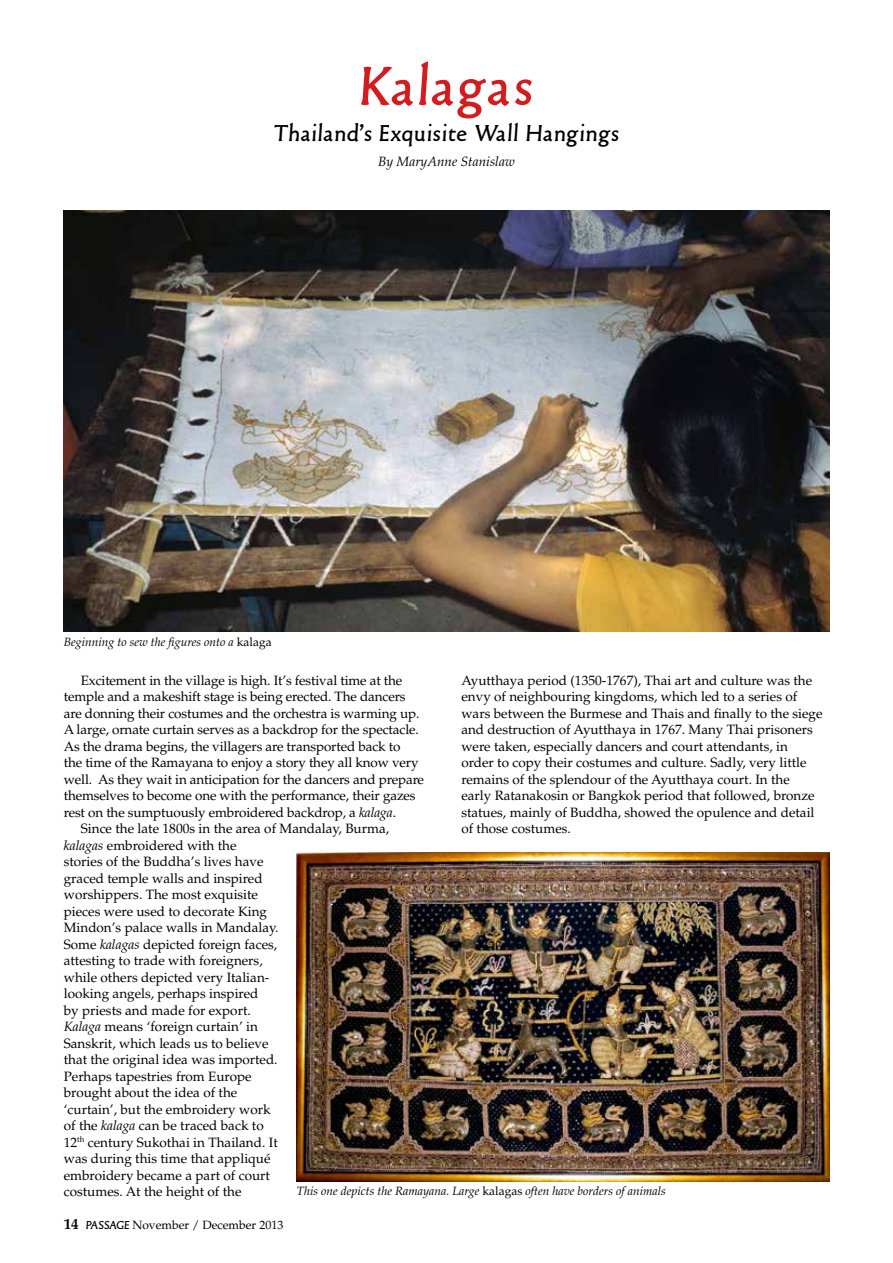
<style>
.page{position:relative;width:893px;height:1263px;background:#fff}
.page>*{position:absolute;margin:0;border:0;box-sizing:border-box;transform-origin:0 0}
.t1{font:57px "Old Typefaces";letter-spacing:.06em;color:#d21c20}
.t2{font:24px "Old Typefaces";letter-spacing:.045em;color:#000}
.t3{font:13.5px/16.5px "Palatino LT Std";color:#000}
.t4{font:italic 13.5px "Palatino LT Std";color:#000}
.t5{font:italic 12px "Palatino LT Std";color:#000}
.t6{font:12px "Palatino LT Std";color:#000}
.s1{font-style:normal}
.s2{font-style:italic}
.s3{font-weight:700;font-size:15px}
.s4{font-family:"Old Typefaces"}
</style>
<div class="page">
<img style="left:64px;top:210px;width:765px;height:421px">
<img style="left:297px;top:853px;width:533px;height:329px">
<h1 class="t1" style="left:360px;top:54px;width:174px">Kalagas</h1>
<h2 class="t2" style="left:274px;top:119px;width:347px">Thailand’s Exquisite Wall Hangings</h2>
<p class="t4" style="left:378px;top:154px;width:138px">By MaryAnne Stanislaw</p>
<p class="t5" style="left:64px;top:635px;width:209px">Beginning to sew the figures onto a <span class="s1">kalaga</span></p>
<p class="t3" style="left:81px;top:672px;width:323px">Excitement in the village is high. It’s festival time at the</p>
<p class="t3" style="left:64px;top:689px;width:343px">temple and a makeshift stage is being erected. The dancers</p>
<p class="t3" style="left:64px;top:705px;width:357px">are donning their costumes and the orchestra is warming up.</p>
<p class="t3" style="left:64px;top:722px;width:357px">A large, ornate curtain serves as a backdrop for the spectacle.</p>
<p class="t3" style="left:64px;top:738px;width:338px">As the drama begins, the villagers are transported back to</p>
<p class="t3" style="left:64px;top:755px;width:356px">the time of the Ramayana to enjoy a story they all know very</p>
<p class="t3" style="left:64px;top:771px;width:362px">well. As they wait in anticipation for the dancers and prepare</p>
<p class="t3" style="left:64px;top:788px;width:353px">themselves to become one with the performance, their gazes</p>
<p class="t3" style="left:64px;top:804px;width:334px">rest on the sumptuously embroidered backdrop, a <span class="s2">kalaga</span>.</p>
<p class="t3" style="left:81px;top:821px;width:310px">Since the late 1800s in the area of Mandalay, Burma,</p>
<p class="t3" style="left:64px;top:837px;width:174px"><span class="s2">kalagas</span> embroidered with the</p>
<p class="t3" style="left:64px;top:854px;width:201px">stories of the Buddha’s lives have</p>
<p class="t3" style="left:64px;top:870px;width:200px">graced temple walls and inspired</p>
<p class="t3" style="left:64px;top:887px;width:196px">worshippers. The most exquisite</p>
<p class="t3" style="left:64px;top:903px;width:205px">pieces were used to decorate King</p>
<p class="t3" style="left:64px;top:920px;width:216px">Mindon’s palace walls in Mandalay.</p>
<p class="t3" style="left:64px;top:936px;width:215px">Some <span class="s2">kalagas</span> depicted foreign faces,</p>
<p class="t3" style="left:64px;top:953px;width:200px">attesting to trade with foreigners,</p>
<p class="t3" style="left:64px;top:969px;width:207px">while others depicted very Italian-</p>
<p class="t3" style="left:64px;top:986px;width:196px">looking angels, perhaps inspired</p>
<p class="t3" style="left:64px;top:1002px;width:189px">by priests and made for export.</p>
<p class="t3" style="left:64px;top:1019px;width:196px"><span class="s2">Kalaga</span> means ‘foreign curtain’ in</p>
<p class="t3" style="left:64px;top:1035px;width:206px">Sanskrit, which leads us to believe</p>
<p class="t3" style="left:64px;top:1052px;width:215px">that the original idea was imported.</p>
<p class="t3" style="left:64px;top:1068px;width:189px">Perhaps tapestries from Europe</p>
<p class="t3" style="left:64px;top:1085px;width:175px">brought about the idea of the</p>
<p class="t3" style="left:64px;top:1101px;width:208px">‘curtain’, but the embroidery work</p>
<p class="t3" style="left:64px;top:1118px;width:201px">of the <span class="s2">kalaga</span> can be traced back to</p>
<p class="t3" style="left:64px;top:1134px;width:215px">12<sup>th</sup> century Sukothai in Thailand. It</p>
<p class="t3" style="left:64px;top:1151px;width:208px">was during this time that appliqué</p>
<p class="t3" style="left:64px;top:1167px;width:208px">embroidery became a part of court</p>
<p class="t3" style="left:64px;top:1184px;width:179px">costumes. At the height of the</p>
<p class="t3" style="left:461px;top:672px;width:363px">Ayutthaya period (1350-1767), Thai art and culture was the envy of neighbouring kingdoms, which led to a series of wars between the Burmese and Thais and finally to the siege and destruction of Ayutthaya in 1767. Many Thai prisoners were taken, especially dancers and court attendants, in order to copy their costumes and culture. Sadly, very little remains of the splendour of the Ayutthaya court. In the early Ratanakosin or Bangkok period that followed, bronze statues, mainly of Buddha, showed the opulence and detail of those costumes.</p>
<p class="t5" style="left:297px;top:1184px;width:370px">This one depicts the Ramayana. Large <span class="s1">kalagas</span> often have borders of animals</p>
<p class="t6" style="left:64px;top:1218px;width:221px"><span class="s3">14</span> <span class="s4">PASSAGE</span> November / December 2013</p>
</div>
